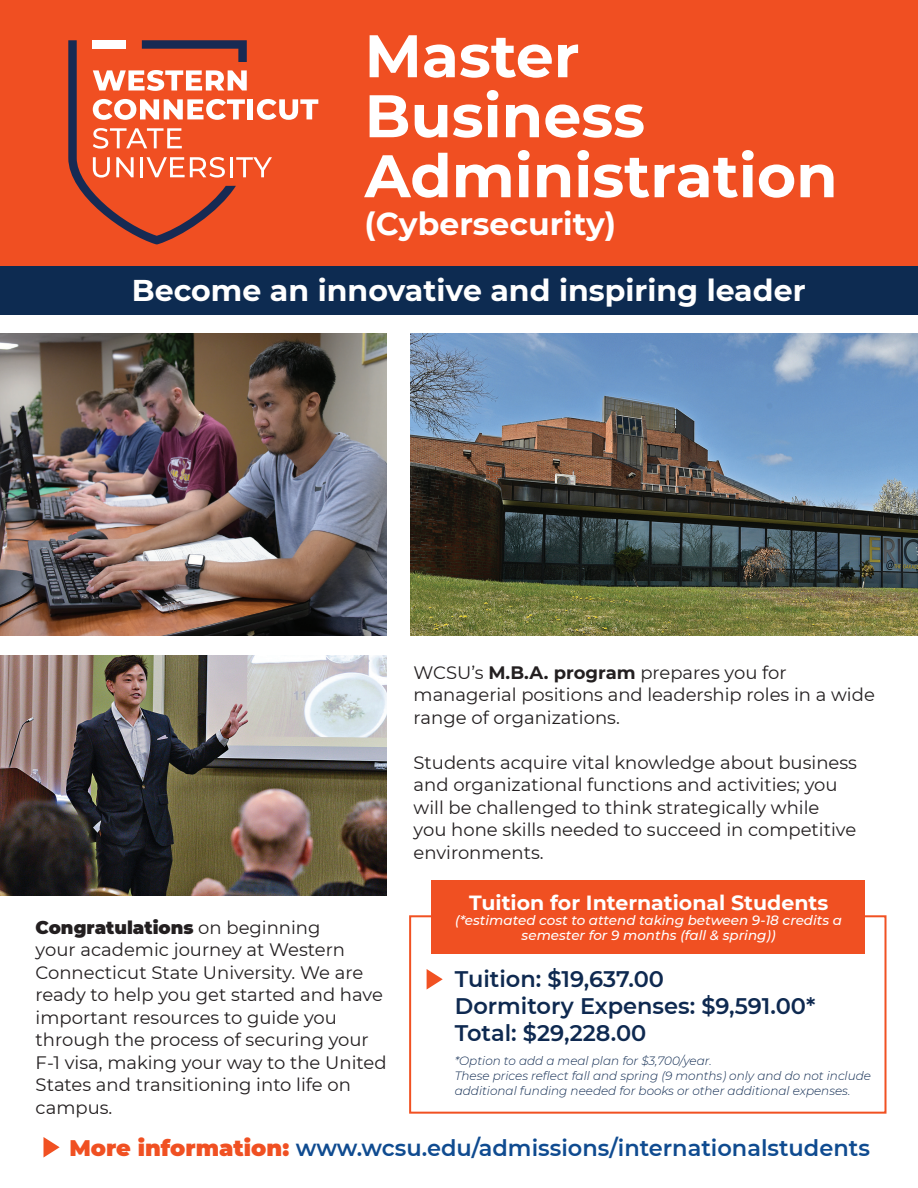
<style>
.page{position:relative;width:918px;height:1188px;background:#fff}
.page>*{position:absolute;margin:0;border:0;box-sizing:border-box;transform-origin:0 0}
.t1{font:700 60px/60px "Montserrat";color:#fff}
.t2{font:700 31.5px "Montserrat";color:#fff}
.t3{font:700 30px "Montserrat";color:#fff}
.t4{font:600 22.5px/27px "Montserrat";color:#0e2950}
.t5{font:600 22.5px "Montserrat";color:#0f4b90}
.t6{font:700 20.55px "Montserrat";color:#fff}
.t7{font:18px/22.5px "Montserrat";color:#231f20}
.t8{font:italic 500 13.5px/15px "Montserrat";color:#fff;text-align:center}
.t9{font:italic 300 12px/15px "Montserrat";color:#0e2950}
.s1{font-weight:700}
.s2{font-weight:900}
.s3{font-weight:900;color:#f05022}
</style>
<div class="page">
<div style="left:0;top:0;width:918px;height:315px;background:#0d2b51"></div>
<div style="left:0;top:0;width:918px;height:266px;background:#f04f22"></div>
<img style="left:0;top:655px;width:387px;height:241px">
<img style="left:0;top:334px;width:387px;height:301px">
<img style="left:410px;top:334px;width:508px;height:301px">
<svg style="left:44px;top:1137px;width:16px;height:20px"></svg>
<svg style="left:68px;top:40px;width:250px;height:204px"></svg>
<div style="left:409px;top:915px;width:478px;height:199px;border:2px solid #f15122"></div>
<div style="left:431px;top:881px;width:433px;height:73px;background:#f05022"></div>
<svg style="left:427px;top:969px;width:16px;height:21px"></svg>
<h1 class="t1" style="left:365px;top:23px;width:475px">Master<br>Business<br>Administration</h1>
<h2 class="t2" style="left:365px;top:201px;width:253px">(Cybersecurity)</h2>
<h3 class="t3" style="left:132px;top:268px;width:675px">Become an innovative and inspiring leader</h3>
<p class="t7" style="left:414px;top:660px;width:463px">WCSU’s <span class="s1">M.B.A. program</span> prepares you for managerial positions and leadership roles in a wide range of organizations.</p>
<p class="t7" style="left:414px;top:750px;width:445px">Students acquire vital knowledge about business and organizational functions and activities; you will be challenged to think strategically while<br>you hone skills needed to succeed in competitive environments.</p>
<p class="t6" style="left:469px;top:887px;width:361px">Tuition for International Students</p>
<p class="t8" style="left:455px;top:912px;width:388px">(*estimated cost to attend taking between 9-18 credits a semester for 9 months (fall &amp; spring))</p>
<p class="t4" style="left:455px;top:965px;width:362px">Tuition: $19,637.00<br>Dormitory Expenses: $9,591.00*<br>Total: $29,228.00</p>
<p class="t9" style="left:455px;top:1053px;width:418px">*Option to add a meal plan for $3,700/year.<br>These prices reflect fall and spring (9 months) only and do not include additional funding needed for books or other additional expenses.</p>
<p class="t7" style="left:36px;top:916px;width:352px"><span class="s2">Congratulations</span> on beginning<br>your academic journey at Western<br>Connecticut State University. We are ready to help you get started and have important resources to guide you through the process of securing your<br>F-1 visa, making your way to the United<br>States and transitioning into life on campus.</p>
<p class="t5" style="left:69px;top:1132px;width:802px"><span class="s3">More information:</span> www.wcsu.edu/admissions/internationalstudents</p>
</div>
